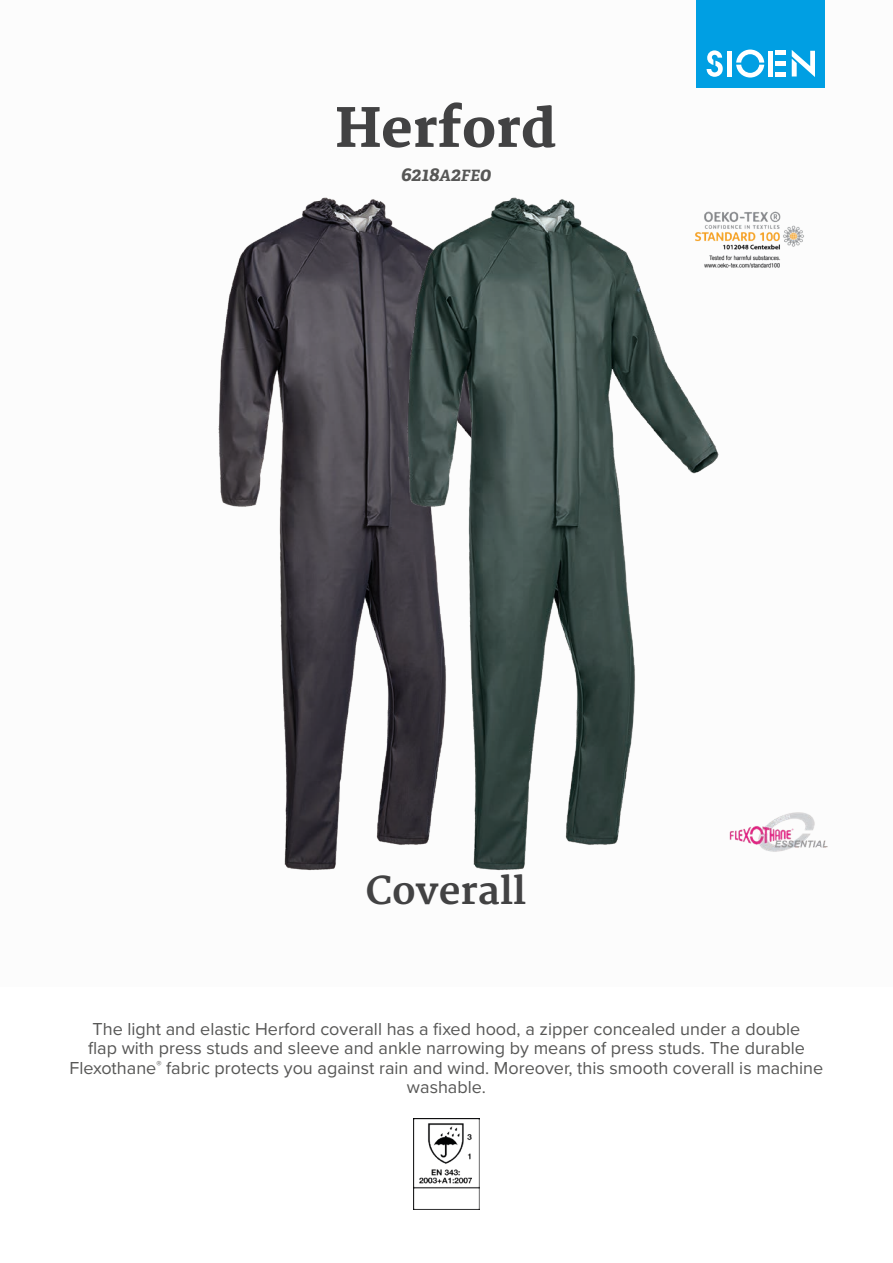
<style>
.page{position:relative;width:893px;height:1263px;background:#fff}
.page>*{position:absolute;margin:0;border:0;box-sizing:border-box;transform-origin:0 0}
.t1{font:800 52.5px "Merriweather";color:#424243}
.t2{font:700 37.5px "Merriweather";color:#424243}
.t3{font:italic 700 19.5px "Adelle PE";color:#575756}
.t4{font:18px/19.5px "Proxima Nova";color:#575756;text-align:center}
.s1{font-size:15.6px}
</style>
<div class="page">
<div style="left:697px;top:0;width:128px;height:88px;background:#009fe3"></div>
<svg style="left:707px;top:50px;width:16px;height:27px"></svg>
<svg style="left:736px;top:50px;width:28px;height:28px"></svg>
<div style="left:727px;top:51px;width:5px;height:26px;background:#fff"></div>
<div style="left:768px;top:51px;width:5px;height:26px;background:#fff"></div>
<div style="left:775px;top:72px;width:11px;height:5px;background:#fff"></div>
<div style="left:775px;top:61px;width:11px;height:5px;background:#fff"></div>
<hr style="left:775px;top:51px;width:11px;height:4px;background:#fff">
<svg style="left:792px;top:50px;width:23px;height:27px"></svg>
<img style="left:783px;top:812px;width:45px;height:39px">
<img style="left:783px;top:225px;width:21px;height:22px">
<img style="left:413px;top:1118px;width:67px;height:92px">
<img style="left:218px;top:219px;width:80px;height:651px">
<img style="left:298px;top:197px;width:485px;height:674px">
<h1 class="t1" style="left:335px;top:98px;width:222px">Herford</h1>
<p class="t3" style="left:401px;top:160px;width:92px">6218<span class="s1">A</span>2<span class="s1">FE</span>0</p>
<h2 class="t2" style="left:366px;top:869px;width:162px">Coverall</h2>
<p class="t4" style="left:70px;top:1018px;width:755px">The light and elastic Herford coverall has a fixed hood, a zipper concealed under a double<br>flap with press studs and sleeve and ankle narrowing by means of press studs. The durable Flexothane<sup>®</sup> fabric protects you against rain and wind. Moreover, this smooth coverall is machine washable.</p>
</div>
